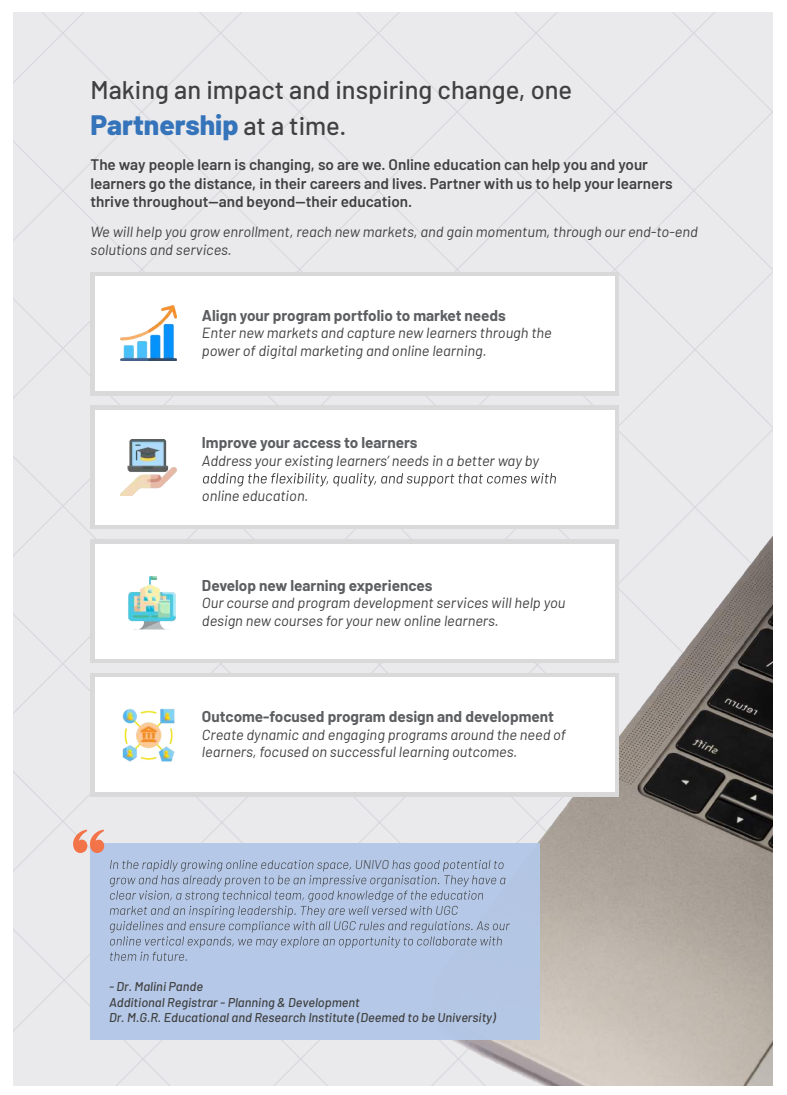
<style>
.page{position:relative;width:787px;height:1095px;background:#fff}
.page>*{position:absolute;margin:0;border:0;box-sizing:border-box;transform-origin:0 0}
.t1{font:800 28px "Barlow";color:#3574ba}
.t2{font:500 25.5px "Barlow";color:#404040}
.t3{font:600 15.25px/18.4px "Barlow";color:#404040}
.t4{font:700 15.25px "Barlow";color:#5c5e61}
.t5{font:italic 14.62px/17.6px "Barlow";color:#404040}
.t6{font:italic 500 12.75px/15.2px "Barlow";color:#404040}
.t7{font:italic 300 12.75px "Barlow";color:#404040}
.s1{font-weight:500;font-size:25.5px;color:#404040}
</style>
<div class="page">
<div style="left:13px;top:12px;width:759px;height:1073px;background:#eaeaed"></div>
<img style="left:361px;top:536px;width:411px;height:549px">
<div style="left:90px;top:272px;width:529px;height:123px;background:#d9d9d9"></div>
<div style="left:95px;top:277px;width:519px;height:114px;background:#fff"></div>
<img style="left:121px;top:305px;width:55px;height:56px">
<div style="left:90px;top:406px;width:529px;height:123px;background:#d9d9d9"></div>
<div style="left:95px;top:410px;width:519px;height:114px;background:#fff"></div>
<svg style="left:203px;top:473px;width:353px;height:13px"></svg>
<img style="left:121px;top:439px;width:56px;height:56px">
<div style="left:90px;top:539px;width:529px;height:124px;background:#d9d9d9"></div>
<div style="left:95px;top:544px;width:519px;height:114px;background:#fff"></div>
<img style="left:128px;top:576px;width:48px;height:53px">
<div style="left:90px;top:843px;width:449px;height:197px;background:#b3c7e7"></div>
<svg style="left:110px;top:860px;width:400px;height:101px"></svg>
<svg style="left:73px;top:830px;width:31px;height:23px"></svg>
<div style="left:90px;top:673px;width:529px;height:123px;background:#d9d9d9"></div>
<div style="left:95px;top:678px;width:519px;height:114px;background:#fff"></div>
<img style="left:122px;top:708px;width:53px;height:54px">
<h2 class="t2" style="left:90px;top:71px;width:483px">Making an impact and inspiring change, one</h2>
<h1 class="t1" style="left:90px;top:104px;width:257px">Partnership <span class="s1">at a time.</span></h1>
<p class="t3" style="left:90px;top:154px;width:583px">The way people learn is changing, so are we. Online education can help you and your learners go the distance, in their careers and lives. Partner with us to help your learners thrive throughout—and beyond—their education.</p>
<p class="t5" style="left:90px;top:222px;width:608px">We will help you grow enrollment, reach new markets, and gain momentum, through our end-to-end solutions and services.</p>
<p class="t4" style="left:202px;top:304px;width:305px">Align your program portfolio to market needs</p>
<p class="t5" style="left:202px;top:323px;width:351px">Enter new markets and capture new learners through the power of digital marketing and online learning.</p>
<p class="t4" style="left:202px;top:431px;width:217px">Improve your access to learners</p>
<p class="t5" style="left:202px;top:451px;width:338px">Address your existing learners’ needs in a better way by</p>
<p class="t5" style="left:202px;top:486px;width:108px">online education.</p>
<p class="t4" style="left:202px;top:574px;width:232px">Develop new learning experiences</p>
<p class="t5" style="left:202px;top:593px;width:365px">Our course and program development services will help you design new courses for your new online learners.</p>
<p class="t4" style="left:202px;top:705px;width:353px">Outcome-focused program design and development</p>
<p class="t5" style="left:202px;top:725px;width:365px">Create dynamic and engaging programs around the need of learners, focused on successful learning outcomes.</p>
<p class="t7" style="left:363px;top:855px;width:28px">NIVO</p>
<p class="t6" style="left:109px;top:978px;width:388px">- Dr. Malini Pande<br>Additional Registrar - Planning &amp; Development<br>Dr. M.G.R. Educational and Research Institute (Deemed to be University)</p>
</div>
